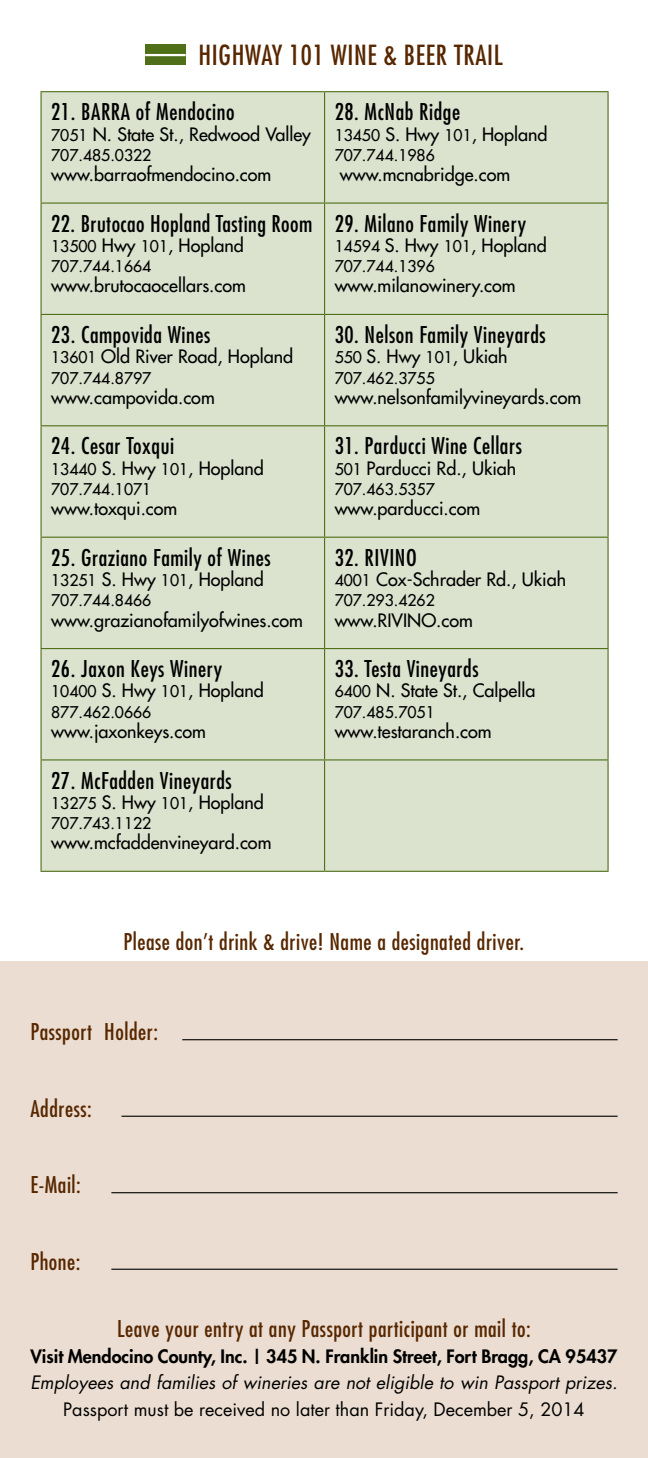
<style>
.page{position:relative;width:648px;height:1458px;background:#fff}
.page>*{position:absolute;margin:0;border:0;box-sizing:border-box;transform-origin:0 0}
.t1{font:condensed 27px "Futura";letter-spacing:.025em;color:#572700}
.t2{font:condensed 22.5px "Futura";letter-spacing:.025em;color:#000}
.t3{font:condensed 22.5px "Futura";letter-spacing:.025em;color:#572700}
.t4{font:18px "Futura";color:#000}
.t5{font:italic 18px "Futura";color:#000}
.t6{font:800 18px "Futura";color:#000}
.t7{font:18px "Futura";color:#000}
.t8{font:15.75px "Futura";color:#000}
.s1{font-size:15.75px}
</style>
<div class="page">
<div style="left:145px;top:45px;width:41px;height:20px;background:#4f6f19"></div>
<hr style="left:145px;top:54px;width:41px;height:2px;background:#fff">
<div style="left:0;top:962px;width:648px;height:494px;background:#ebddd1"></div>
<hr style="left:182px;top:1039px;width:436px;height:1px;background:#000">
<hr style="left:122px;top:1116px;width:496px;height:1px;background:#000">
<hr style="left:111px;top:1192px;width:507px;height:1px;background:#000">
<hr style="left:111px;top:1269px;width:507px;height:1px;background:#000">
<div style="left:42px;top:92px;width:566px;height:779px;background:#dbe2ce"></div>
<hr style="left:40px;top:91px;width:285px;height:1px;background:#4f6f19">
<hr style="left:40px;top:92px;width:2px;height:110px;background:#4f6f19">
<hr style="left:325px;top:91px;width:284px;height:1px;background:#4f6f19">
<hr style="left:324px;top:92px;width:1px;height:110px;background:#4f6f19">
<hr style="left:608px;top:92px;width:1px;height:110px;background:#4f6f19">
<hr style="left:40px;top:202px;width:285px;height:2px;background:#4f6f19">
<hr style="left:40px;top:204px;width:2px;height:110px;background:#4f6f19">
<hr style="left:325px;top:202px;width:284px;height:2px;background:#4f6f19">
<hr style="left:324px;top:204px;width:1px;height:110px;background:#4f6f19">
<hr style="left:608px;top:204px;width:1px;height:110px;background:#4f6f19">
<hr style="left:40px;top:314px;width:285px;height:1px;background:#4f6f19">
<hr style="left:40px;top:315px;width:2px;height:110px;background:#4f6f19">
<hr style="left:325px;top:314px;width:284px;height:1px;background:#4f6f19">
<hr style="left:324px;top:315px;width:1px;height:110px;background:#4f6f19">
<hr style="left:608px;top:315px;width:1px;height:110px;background:#4f6f19">
<hr style="left:40px;top:425px;width:285px;height:1px;background:#4f6f19">
<hr style="left:40px;top:426px;width:2px;height:111px;background:#4f6f19">
<hr style="left:325px;top:425px;width:284px;height:1px;background:#4f6f19">
<hr style="left:324px;top:426px;width:1px;height:111px;background:#4f6f19">
<hr style="left:608px;top:426px;width:1px;height:111px;background:#4f6f19">
<hr style="left:40px;top:537px;width:285px;height:1px;background:#4f6f19">
<hr style="left:40px;top:538px;width:2px;height:110px;background:#4f6f19">
<hr style="left:325px;top:537px;width:284px;height:1px;background:#4f6f19">
<hr style="left:324px;top:538px;width:1px;height:110px;background:#4f6f19">
<hr style="left:608px;top:538px;width:1px;height:110px;background:#4f6f19">
<hr style="left:40px;top:648px;width:285px;height:1px;background:#4f6f19">
<hr style="left:40px;top:649px;width:2px;height:110px;background:#4f6f19">
<hr style="left:325px;top:648px;width:284px;height:1px;background:#4f6f19">
<hr style="left:324px;top:649px;width:1px;height:110px;background:#4f6f19">
<hr style="left:608px;top:649px;width:1px;height:110px;background:#4f6f19">
<hr style="left:40px;top:759px;width:285px;height:1px;background:#4f6f19">
<hr style="left:40px;top:760px;width:2px;height:111px;background:#4f6f19">
<hr style="left:325px;top:759px;width:284px;height:1px;background:#4f6f19">
<hr style="left:324px;top:760px;width:1px;height:111px;background:#4f6f19">
<hr style="left:608px;top:760px;width:1px;height:111px;background:#4f6f19">
<hr style="left:40px;top:871px;width:285px;height:1px;background:#4f6f19">
<hr style="left:325px;top:871px;width:284px;height:1px;background:#4f6f19">
<h1 class="t1" style="left:199px;top:38px;width:306px">HIGHWAY 101 WINE &amp; BEER TRAIL</h1>
<p class="t2" style="left:51px;top:98px;width:185px">21. BARRA of Mendocino</p>
<p class="t4" style="left:51px;top:122px;width:261px"><span class="s1">7051</span> N. State St., Redwood Valley</p>
<p class="t8" style="left:51px;top:145px;width:102px">707.485.0322</p>
<p class="t4" style="left:51px;top:163px;width:222px">www.barraofmendocino.com</p>
<p class="t2" style="left:51px;top:209px;width:263px">22. Brutocao Hopland Tasting Room</p>
<p class="t4" style="left:51px;top:234px;width:194px"><span class="s1">13500</span> Hwy <span class="s1">101</span>, Hopland</p>
<p class="t8" style="left:51px;top:256px;width:102px">707.744.1664</p>
<p class="t4" style="left:51px;top:274px;width:196px">www.brutocaocellars.com</p>
<p class="t2" style="left:51px;top:321px;width:161px">23. Campovida Wines</p>
<p class="t4" style="left:51px;top:345px;width:244px"><span class="s1">13601</span> Old River Road, Hopland</p>
<p class="t8" style="left:51px;top:367px;width:102px">707.744.8797</p>
<p class="t4" style="left:51px;top:385px;width:165px">www.campovida.com</p>
<p class="t2" style="left:51px;top:432px;width:124px">24. Cesar Toxqui</p>
<p class="t4" style="left:51px;top:456px;width:214px"><span class="s1">13440</span> S. Hwy <span class="s1">101</span>, Hopland</p>
<p class="t8" style="left:51px;top:479px;width:102px">707.744.1071</p>
<p class="t4" style="left:51px;top:497px;width:128px">www.toxqui.com</p>
<p class="t2" style="left:51px;top:543px;width:221px">25. Graziano Family of Wines</p>
<p class="t4" style="left:51px;top:568px;width:214px"><span class="s1">13251</span> S. Hwy <span class="s1">101</span>, Hopland</p>
<p class="t8" style="left:51px;top:590px;width:102px">707.744.8466</p>
<p class="t4" style="left:51px;top:608px;width:253px">www.grazianofamilyofwines.com</p>
<p class="t2" style="left:51px;top:655px;width:172px">26. Jaxon Keys Winery</p>
<p class="t4" style="left:51px;top:679px;width:214px"><span class="s1">10400</span> S. Hwy <span class="s1">101</span>, Hopland</p>
<p class="t8" style="left:51px;top:702px;width:102px">877.462.0666</p>
<p class="t4" style="left:51px;top:720px;width:156px">www.jaxonkeys.com</p>
<p class="t2" style="left:51px;top:766px;width:182px">27. McFadden Vineyards</p>
<p class="t4" style="left:51px;top:790px;width:214px"><span class="s1">13275</span> S. Hwy <span class="s1">101</span>, Hopland</p>
<p class="t8" style="left:51px;top:813px;width:102px">707.743.1122</p>
<p class="t4" style="left:51px;top:831px;width:222px">www.mcfaddenvineyard.com</p>
<p class="t2" style="left:335px;top:98px;width:127px">28. McNab Ridge</p>
<p class="t4" style="left:335px;top:122px;width:214px"><span class="s1">13450</span> S. Hwy <span class="s1">101</span>, Hopland</p>
<p class="t8" style="left:335px;top:145px;width:102px">707.744.1986</p>
<p class="t4" style="left:340px;top:163px;width:172px">www.mcnabridge.com</p>
<p class="t2" style="left:335px;top:209px;width:193px">29. Milano Family Winery</p>
<p class="t4" style="left:335px;top:234px;width:214px"><span class="s1">14594</span> S. Hwy <span class="s1">101</span>, Hopland</p>
<p class="t8" style="left:335px;top:256px;width:102px">707.744.1396</p>
<p class="t4" style="left:335px;top:274px;width:183px">www.milanowinery.com</p>
<p class="t2" style="left:335px;top:321px;width:213px">30. Nelson Family Vineyards</p>
<p class="t4" style="left:335px;top:345px;width:174px"><span class="s1">550</span> S. Hwy <span class="s1">101</span>, Ukiah</p>
<p class="t8" style="left:335px;top:367px;width:102px">707.462.3755</p>
<p class="t4" style="left:335px;top:385px;width:248px">www.nelsonfamilyvineyards.com</p>
<p class="t2" style="left:335px;top:432px;width:189px">31. Parducci Wine Cellars</p>
<p class="t4" style="left:335px;top:456px;width:183px"><span class="s1">501</span> Parducci Rd., Ukiah</p>
<p class="t8" style="left:335px;top:479px;width:102px">707.463.5357</p>
<p class="t4" style="left:335px;top:497px;width:147px">www.parducci.com</p>
<p class="t2" style="left:335px;top:543px;width:84px">32. RIVINO</p>
<p class="t4" style="left:335px;top:568px;width:233px"><span class="s1">4001</span> Cox-Schrader Rd., Ukiah</p>
<p class="t8" style="left:335px;top:590px;width:102px">707.293.4262</p>
<p class="t4" style="left:335px;top:608px;width:140px">www.RIVINO.com</p>
<p class="t2" style="left:335px;top:655px;width:145px">33. Testa Vineyards</p>
<p class="t4" style="left:335px;top:679px;width:202px"><span class="s1">6400</span> N. State St., Calpella</p>
<p class="t8" style="left:335px;top:702px;width:102px">707.485.7051</p>
<p class="t4" style="left:335px;top:720px;width:158px">www.testaranch.com</p>
<p class="t3" style="left:123px;top:928px;width:402px">Please don’t drink &amp; drive! Name a designated driver.</p>
<p class="t3" style="left:30px;top:1018px;width:129px">Passport Holder:</p>
<p class="t3" style="left:30px;top:1094px;width:63px">Address:</p>
<p class="t3" style="left:30px;top:1171px;width:52px">E-Mail:</p>
<p class="t3" style="left:30px;top:1247px;width:52px">Phone:</p>
<p class="t3" style="left:117px;top:1314px;width:415px">Leave your entry at any Passport participant or mail to:</p>
<p class="t6" style="left:30px;top:1344px;width:589px">Visit Mendocino County, Inc. | 345 N. Franklin Street, Fort Bragg, CA 95437</p>
<p class="t5" style="left:30px;top:1370px;width:589px">Employees and families of wineries are not eligible to win Passport prizes.</p>
<p class="t7" style="left:63px;top:1397px;width:523px">Passport must be received no later than Friday, December 5, 2014</p>
</div>
